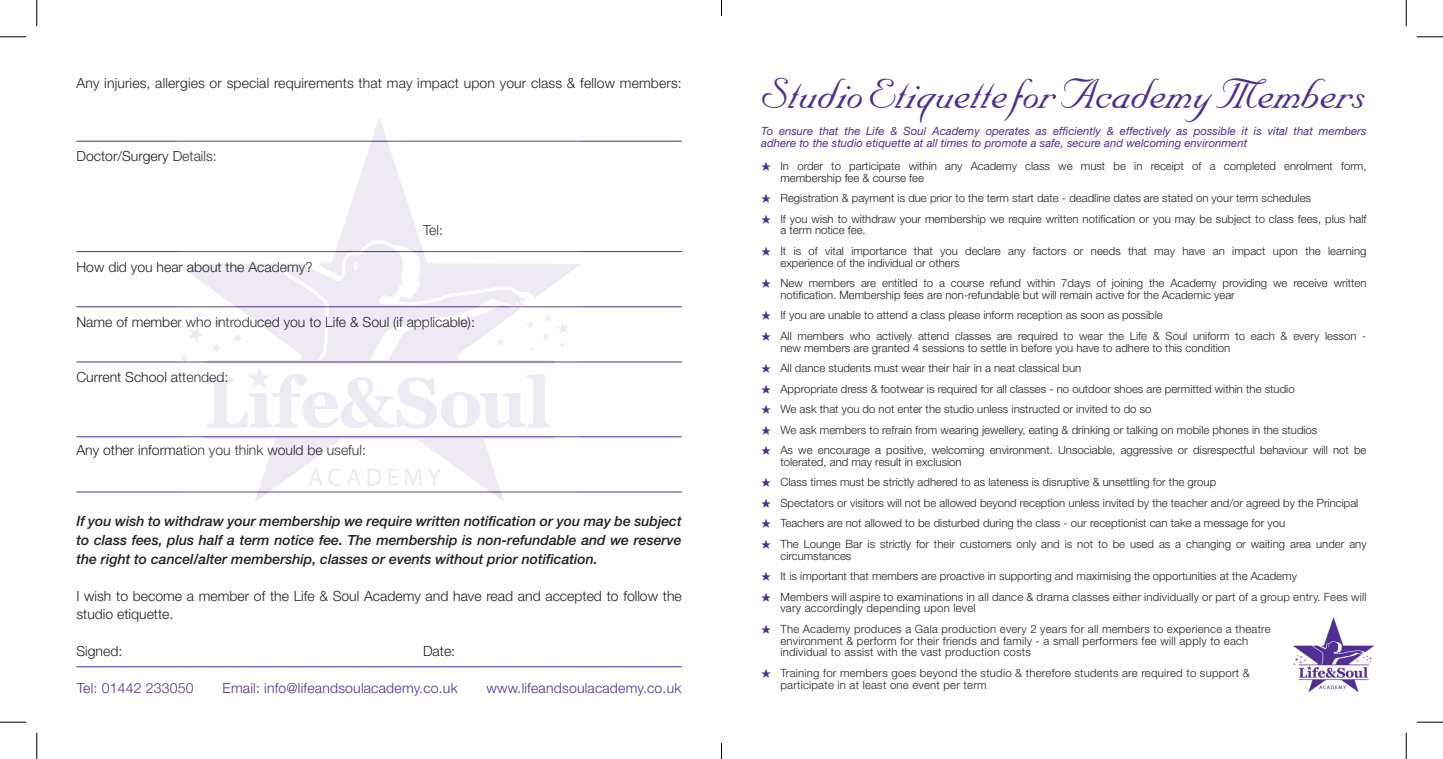
<style>
.page{position:relative;width:1443px;height:759px;background:#fff}
.page>*{position:absolute;margin:0;border:0;box-sizing:border-box;transform-origin:0 0}
.t1{font:49.88px "Nuptial Script";letter-spacing:-.01em;color:#502e92}
.t2{font:300 14px/18.4px "Helvetica Neue";color:#231f20}
.t3{font:italic 500 14px/19.2px "Helvetica Neue";color:#231f20;text-align:justify}
.t4{font:300 14px "Helvetica Neue";letter-spacing:.015em;color:#502e92}
.t5{font:300 11.38px/11.7px "Helvetica Neue";color:#231f20}
.t6{font:300 11.38px/11.7px "Helvetica Neue";letter-spacing:.02em;color:#231f20}
.t7{font:italic 11.38px/11.9px "Helvetica Neue";color:#502e92}
.s1{color:#502e92}
</style>
<div class="page">
<img style="left:1293px;top:617px;width:80px;height:74px">
<hr style="left:76px;top:141px;width:606px;height:1px;background:#502e92">
<hr style="left:76px;top:251px;width:606px;height:1px;background:#502e92">
<hr style="left:76px;top:306px;width:606px;height:1px;background:#502e92">
<hr style="left:76px;top:361px;width:606px;height:1px;background:#502e92">
<hr style="left:76px;top:436px;width:606px;height:1px;background:#502e92">
<hr style="left:76px;top:491px;width:606px;height:1px;background:#502e92">
<hr style="left:76px;top:666px;width:606px;height:1px;background:#502e92">
<img style="left:178px;top:118px;width:402px;height:382px">
<svg style="left:0;top:36px;width:26px;height:1px"></svg>
<svg style="left:1416px;top:36px;width:27px;height:1px"></svg>
<svg style="left:0;top:721px;width:26px;height:1px"></svg>
<svg style="left:1416px;top:721px;width:27px;height:1px"></svg>
<svg style="left:36px;top:0;width:1px;height:26px"></svg>
<svg style="left:36px;top:732px;width:1px;height:26px"></svg>
<svg style="left:1406px;top:0;width:1px;height:26px"></svg>
<svg style="left:1406px;top:732px;width:1px;height:26px"></svg>
<svg style="left:721px;top:0;width:1px;height:16px"></svg>
<svg style="left:721px;top:743px;width:1px;height:15px"></svg>
<p class="t2" style="left:76px;top:73px;width:607px">Any injuries, allergies or special requirements that may impact upon your class &amp; fellow members:</p>
<p class="t2" style="left:76px;top:146px;width:142px">Doctor/Surgery Details:</p>
<p class="t2" style="left:76px;top:257px;width:238px">How did you hear about the Academy?</p>
<p class="t2" style="left:423px;top:220px;width:21px">Tel:</p>
<p class="t2" style="left:76px;top:312px;width:400px">Name of member who introduced you to Life &amp; Soul (if applicable):</p>
<p class="t2" style="left:76px;top:367px;width:153px">Current School attended:</p>
<p class="t2" style="left:76px;top:440px;width:291px">Any other information you think would be useful:</p>
<p class="t3" style="left:76px;top:510px;width:607px">If you wish to withdraw your membership we require written notification or you may be subject to class fees, plus half a term notice fee. The membership is non-refundable and we reserve the right to cancel/alter membership, classes or events without prior notification.</p>
<p class="t2" style="left:76px;top:586px;width:607px">I wish to become a member of the Life &amp; Soul Academy and have read and accepted to follow the studio etiquette.</p>
<p class="t2" style="left:76px;top:641px;width:47px">Signed:</p>
<p class="t2" style="left:423px;top:641px;width:34px">Date:</p>
<p class="t4" style="left:77px;top:679px;width:118px">Tel: 01442 233050</p>
<p class="t4" style="left:222px;top:679px;width:237px">Email: info@lifeandsoulacademy.co.uk</p>
<p class="t4" style="left:487px;top:679px;width:196px">www.lifeandsoulacademy.co.uk</p>
<p class="t1" style="left:761px;top:66px;width:607px">Studio Etiquette for Academy Members</p>
<p class="t7" style="left:761px;top:124px;width:607px">To ensure that the Life &amp; Soul Academy operates as efficiently &amp; effectively as possible it is vital that members adhere to the studio etiquette at all times to promote a safe, secure and welcoming environment</p>
<p class="t5" style="left:780px;top:160px;width:588px;text-indent:-19px"><span class="s1">★</span> In order to participate within any Academy class we must be in receipt of a completed enrolment form, membership fee &amp; course fee</p>
<p class="t5" style="left:761px;top:192px;width:551px"><span class="s1">★</span> Registration &amp; payment is due prior to the term start date - deadline dates are stated on your term schedules</p>
<p class="t5" style="left:780px;top:212px;width:587px;text-indent:-19px"><span class="s1">★</span> If you wish to withdraw your membership we require written notification or you may be subject to class fees, plus half a term notice fee.</p>
<p class="t5" style="left:780px;top:245px;width:587px;text-indent:-19px"><span class="s1">★</span> It is of vital importance that you declare any factors or needs that may have an impact upon the learning experience of the individual or others</p>
<p class="t5" style="left:780px;top:277px;width:587px;text-indent:-19px"><span class="s1">★</span> New members are entitled to a course refund within 7days of joining the Academy providing we receive written notification. Membership fees are non-refundable but will remain active for the Academic year</p>
<p class="t5" style="left:761px;top:309px;width:403px"><span class="s1">★</span> If you are unable to attend a class please inform reception as soon as possible</p>
<p class="t5" style="left:780px;top:329px;width:587px;text-indent:-19px"><span class="s1">★</span> All members who actively attend classes are required to wear the Life &amp; Soul uniform to each &amp; every lesson - new members are granted 4 sessions to settle in before you have to adhere to this condition</p>
<p class="t5" style="left:761px;top:362px;width:322px"><span class="s1">★</span> All dance students must wear their hair in a neat classical bun</p>
<p class="t5" style="left:761px;top:382px;width:535px"><span class="s1">★</span> Appropriate dress &amp; footwear is required for all classes - no outdoor shoes are permitted within the studio</p>
<p class="t5" style="left:761px;top:403px;width:392px"><span class="s1">★</span> We ask that you do not enter the studio unless instructed or invited to do so</p>
<p class="t5" style="left:761px;top:423px;width:558px"><span class="s1">★</span> We ask members to refrain from wearing jewellery, eating &amp; drinking or talking on mobile phones in the studios</p>
<p class="t5" style="left:780px;top:443px;width:587px;text-indent:-19px"><span class="s1">★</span> As we encourage a positive, welcoming environment. Unsociable, aggressive or disrespectful behaviour will not be tolerated, and may result in exclusion</p>
<p class="t5" style="left:761px;top:476px;width:456px"><span class="s1">★</span> Class times must be strictly adhered to as lateness is disruptive &amp; unsettling for the group</p>
<p class="t5" style="left:761px;top:496px;width:599px"><span class="s1">★</span> Spectators or visitors will not be allowed beyond reception unless invited by the teacher and/or agreed by the Principal</p>
<p class="t5" style="left:761px;top:517px;width:525px"><span class="s1">★</span> Teachers are not allowed to be disturbed during the class - our receptionist can take a message for you</p>
<p class="t5" style="left:780px;top:537px;width:588px;text-indent:-19px"><span class="s1">★</span> The Lounge Bar is strictly for their customers only and is not to be used as a changing or waiting area under any circumstances</p>
<p class="t5" style="left:761px;top:569px;width:537px"><span class="s1">★</span> It is important that members are proactive in supporting and maximising the opportunities at the Academy</p>
<p class="t6" style="left:780px;top:590px;width:588px;text-indent:-19px"><span class="s1">★</span> Members will aspire to examinations in all dance &amp; drama classes either individually or part of a group entry. Fees will vary accordingly depending upon level</p>
<p class="t6" style="left:761px;top:622px;width:511px"><span class="s1">★</span> The Academy produces a Gala production every 2 years for all members to experience a theatre</p>
<p class="t6" style="left:780px;top:634px;width:469px">environment &amp; perform for their friends and family - a small performers fee will apply to each</p>
<p class="t6" style="left:780px;top:645px;width:252px">individual to assist with the vast production costs</p>
<p class="t6" style="left:761px;top:666px;width:490px"><span class="s1">★</span> Training for members goes beyond the studio &amp; therefore students are required to support &amp;</p>
<p class="t6" style="left:780px;top:678px;width:208px">participate in at least one event per term</p>
</div>
